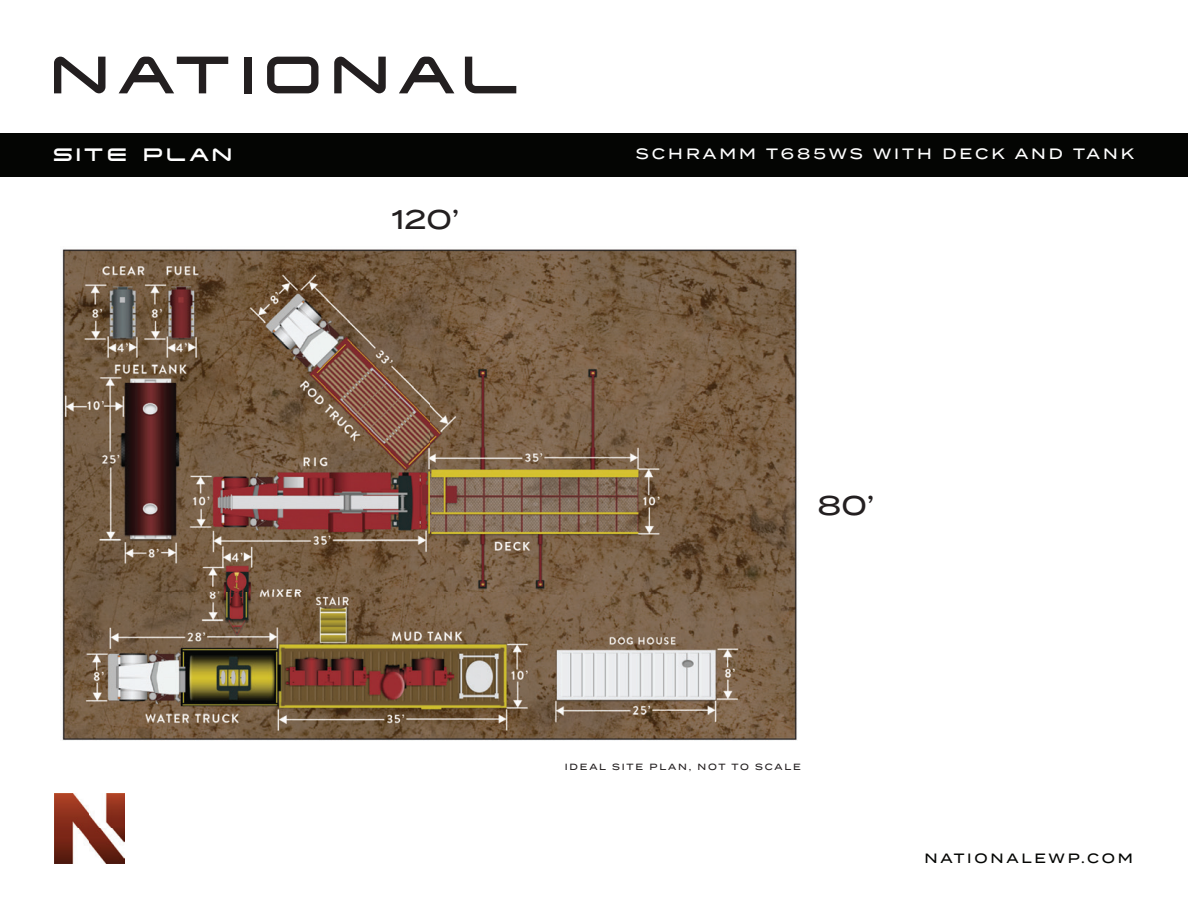
<style>
.page{position:relative;width:1188px;height:918px;background:#fff}
.page>*{position:absolute;margin:0;border:0;box-sizing:border-box;transform-origin:0 0}
.t1{font:52.5px "Tachyon";letter-spacing:.15em;color:#231f20}
.t2{font:500 27px "Termina";color:#231f20}
.t3{font:18px "Tachyon";letter-spacing:.2em;color:#fff}
.t4{font:500 15px "Termina";letter-spacing:.2em;color:#fff}
.t5{font:500 13.5px "Termina";letter-spacing:.2em;color:#040503}
.t6{font:500 9px "Termina";letter-spacing:.2em;color:#231f20}
</style>
<div class="page">
<div style="left:0;top:133px;width:1188px;height:44px;background:#040503"></div>
<img style="left:62px;top:249px;width:735px;height:492px">
<img style="left:54px;top:793px;width:70px;height:70px">
<h1 class="t1" style="left:54px;top:41px;width:469px">NATIONAL</h1>
<p class="t3" style="left:54px;top:143px;width:180px">SITE PLAN</p>
<p class="t4" style="left:636px;top:143px;width:500px">SCHRAMM T685WS WITH DECK AND TANK</p>
<h2 class="t2" style="left:392px;top:200px;width:69px">120’</h2>
<h2 class="t2" style="left:818px;top:486px;width:58px">80’</h2>
<p class="t6" style="left:565px;top:760px;width:238px">IDEAL SITE PLAN, NOT TO SCALE</p>
<p class="t5" style="left:925px;top:848px;width:210px">NATIONALEWP.COM</p>
</div>
